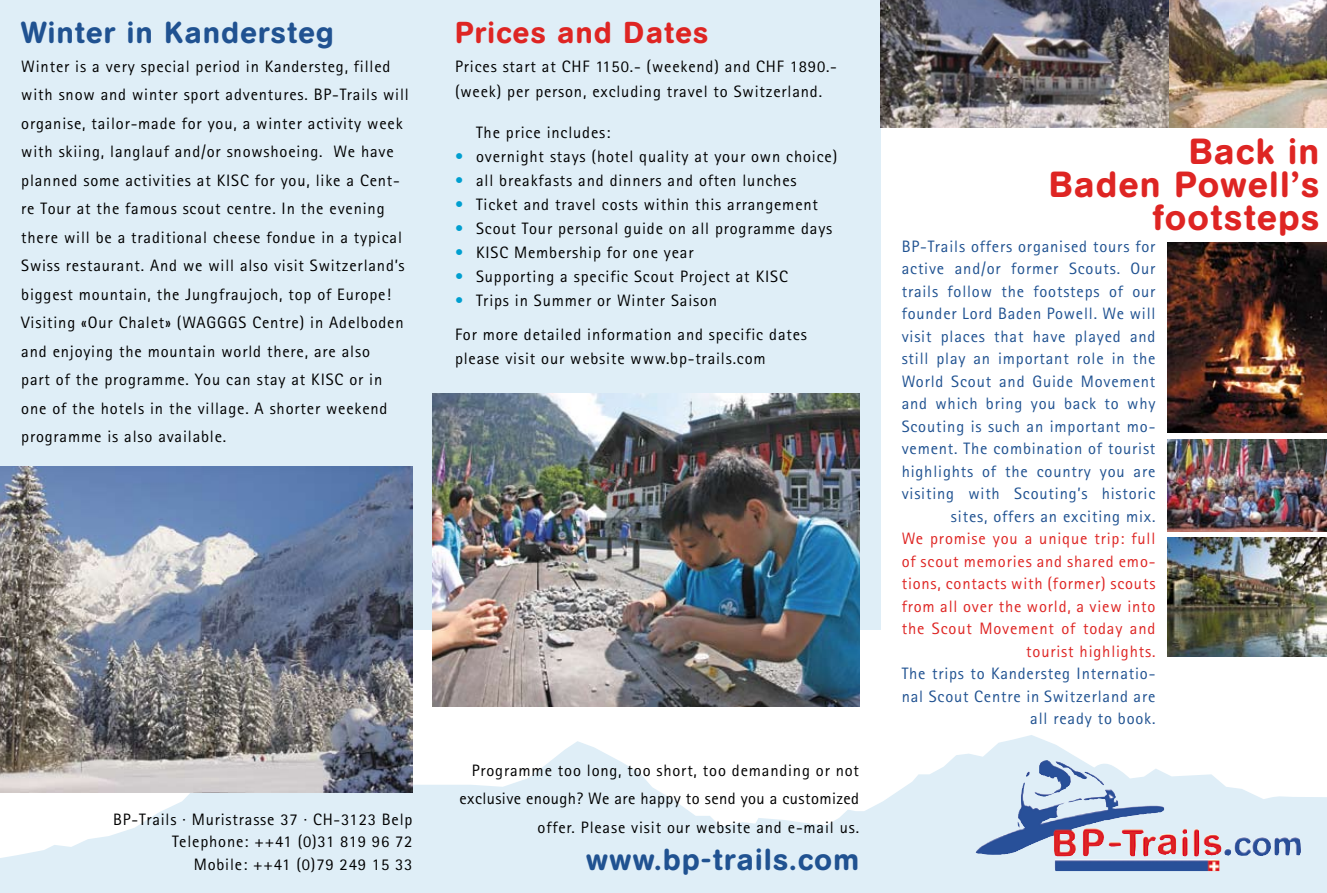
<style>
.page{position:relative;width:1327px;height:893px;background:#fff}
.page>*{position:absolute;margin:0;border:0;box-sizing:border-box;transform-origin:0 0}
.t1{font:500 36px/33px "AG Book Rounded";letter-spacing:.05em;color:#de2523;text-align:right}
.t2{font:500 30px "AG Book Rounded";letter-spacing:.05em;color:#205291}
.t3{font:500 30px "AG Book Rounded";letter-spacing:.05em;color:#de2523}
.t4{font:16.5px/28.5px "Rotis Sans Serif";letter-spacing:.05em;color:#000}
.t5{font:16.5px/22.5px "Rotis Sans Serif";letter-spacing:.05em;color:#205291;text-align:right}
.t6{font:16.5px/22.5px "Rotis Sans Serif";letter-spacing:.05em;color:#de2523;text-align:right}
.s1{color:#009fd0}
</style>
<div class="page">
<div style="left:0;top:0;width:880px;height:629px;background:#dfeef7"></div>
<svg style="left:0;top:735px;width:1327px;height:158px;fill:#dfeef7"></svg>
<img style="left:1024px;top:760px;width:80px;height:37px">
<img style="left:0;top:467px;width:412px;height:326px">
<img style="left:433px;top:393px;width:426px;height:314px">
<img style="left:1167px;top:242px;width:160px;height:191px">
<img style="left:1167px;top:439px;width:160px;height:92px">
<img style="left:880px;top:0;width:447px;height:128px">
<img style="left:1168px;top:538px;width:159px;height:118px">
<h2 class="t2" style="left:21px;top:15px;width:314px">Winter in Kandersteg</h2>
<p class="t4" style="left:21px;top:52px;width:389px">Winter is a very special period in Kandersteg, filled with snow and winter sport adventures. BP-Trails will organise, tailor-made for you, a winter activity week with skiing, langlauf and/or snowshoeing. We have planned some activities at KISC for you, like a Cent&shy;re Tour at the famous scout centre. In the evening there will be a traditional cheese fondue in a typical Swiss restaurant. And we will also visit Switzerland’s biggest mountain, the Jungfraujoch, top of Europe!<br>Visiting «Our Chalet» (WAGGGS Centre) in Adelboden and enjoying the mountain world there, are also<br>part of the programme. You can stay at KISC or in one of the hotels in the village. A shorter weekend programme is also available.</p>
<p class="t4" style="left:113px;top:808px;width:301px;line-height:22.5px;text-align:right">BP-Trails · Muristrasse 37 · CH-3123 Belp<br>Telephone: ++41 (0)31 819 96 72<br>Mobile: ++41 (0)79 249 15 33</p>
<h2 class="t3" style="left:455px;top:15px;width:255px">Prices and Dates</h2>
<p class="t4" style="left:455px;top:53px;width:383px;line-height:25.5px">Prices start at CHF 1150.- (weekend) and CHF 1890.- (week) per person, excluding travel to Switzerland.</p>
<p class="t4" style="left:476px;top:118px;width:136px">The price includes:</p>
<p class="t4" style="left:455px;top:142px;width:384px"><span class="s1">•</span> overnight stays (hotel quality at your own choice)</p>
<p class="t4" style="left:455px;top:166px;width:343px"><span class="s1">•</span> all breakfasts and dinners and often lunches</p>
<p class="t4" style="left:455px;top:190px;width:364px"><span class="s1">•</span> Ticket and travel costs within this arrangement</p>
<p class="t4" style="left:455px;top:214px;width:379px"><span class="s1">•</span> Scout Tour personal guide on all programme days</p>
<p class="t4" style="left:455px;top:238px;width:240px"><span class="s1">•</span> KISC Membership for one year</p>
<p class="t4" style="left:455px;top:262px;width:334px"><span class="s1">•</span> Supporting a specific Scout Project at KISC</p>
<p class="t4" style="left:455px;top:283px;width:353px;line-height:34.5px"><span class="s1">•</span> Trips in Summer or Winter Saison<br>For more detailed information and specific dates</p>
<p class="t4" style="left:455px;top:344px;width:312px">please visit our website www.bp-trails.com</p>
<p class="t4" style="left:459px;top:756px;width:401px;text-align:right">Programme too long, too short, too demanding or not exclusive enough? We are happy to send you a customized offer. Please visit our website and e-mail us.</p>
<h2 class="t2" style="left:586px;top:842px;width:274px">www.bp-trails.com</h2>
<h1 class="t1" style="left:1049px;top:135px;width:272px">Back in<br>Baden Powell’s footsteps</h1>
<p class="t5" style="left:901px;top:235px;width:255px">BP-Trails offers organised tours for active and/or former Scouts. Our trails follow the footsteps of our founder Lord Baden Powell. We will visit places that have played and still play an important role in the World Scout and Guide Movement and which bring you back to why Scouting is such an important mo&shy;vement. The combination of tourist highlights of the country you are visiting with Scouting’s historic sites, offers an exciting mix.</p>
<p class="t6" style="left:901px;top:527px;width:255px">We promise you a unique trip: full of scout memories and shared emo&shy;tions, contacts with (former) scouts from all over the world, a view into the Scout Movement of today and tourist highlights.</p>
<p class="t5" style="left:901px;top:662px;width:255px">The trips to Kandersteg Internatio&shy;nal Scout Centre in Switzerland are all ready to book.</p>
</div>
